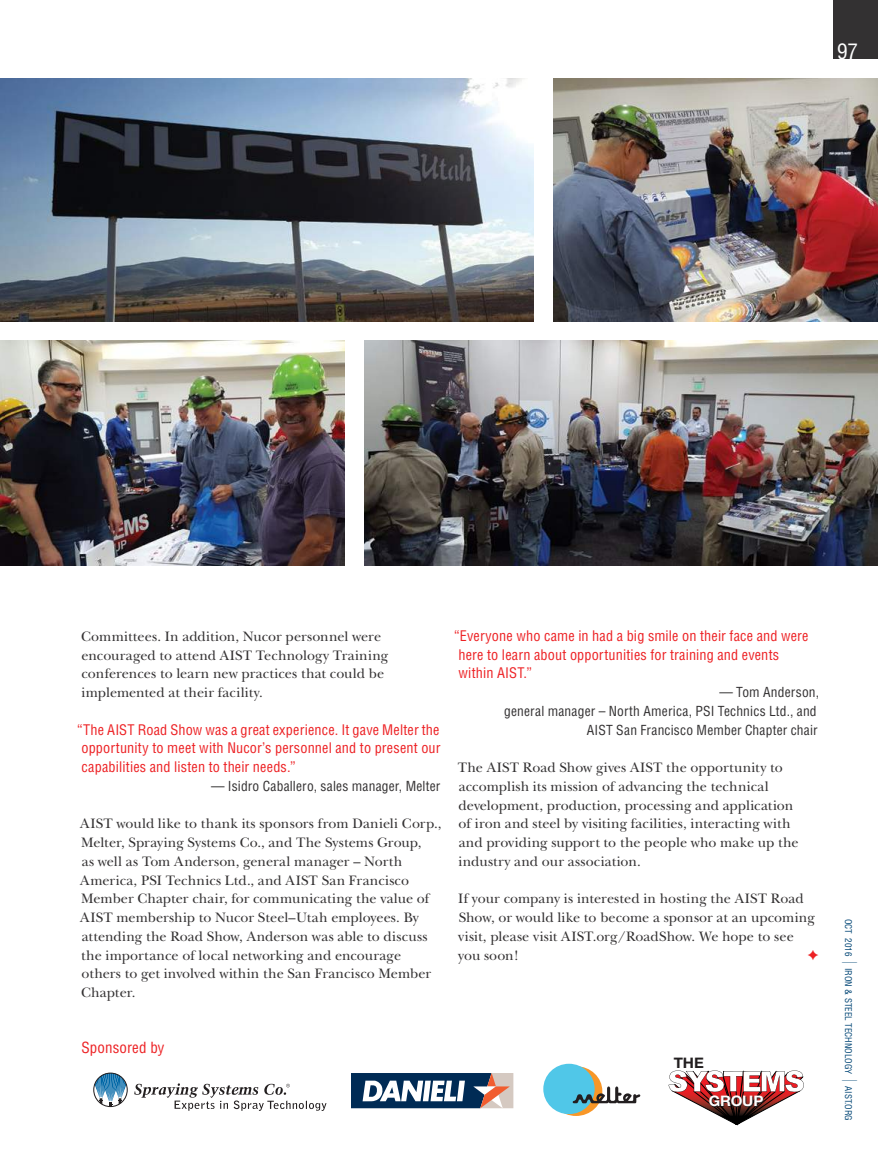
<style>
.page{position:relative;width:878px;height:1175px;background:#fff}
.page>*{position:absolute;margin:0;border:0;box-sizing:border-box;transform-origin:0 0}
.t1{font:condensed 21px "Helvetica";color:#fff}
.t2{font:condensed 15px "Helvetica";letter-spacing:.01em;color:#ed2124}
.t3{font:700 14.55px "Helvetica Neue";letter-spacing:-.01em;color:#fff;scale:1.04 1}
.t4{font:700 14.55px "Helvetica Neue";color:#231f20;scale:1.04 1}
.t5{font:14.25px/18.8px "New Baskerville";letter-spacing:.005em;color:#333132}
.t6{font:condensed 14.25px/18.8px "Helvetica";letter-spacing:.01em;color:#ed2124;text-align:justify}
.t7{font:condensed 13.5px/18.8px "Helvetica";letter-spacing:.015em;color:#333132;text-align:right}
.t8{font:condensed 9px "Helvetica";color:#004575}
</style>
<div class="page">
<div style="left:832px;top:0;width:46px;height:58px;background:#333132"></div>
<img style="left:0;top:78px;width:534px;height:244px">
<img style="left:554px;top:78px;width:324px;height:244px">
<img style="left:364px;top:340px;width:514px;height:226px">
<img style="left:0;top:340px;width:345px;height:226px">
<svg style="left:93px;top:1072px;width:35px;height:35px"></svg>
<svg style="left:134px;top:1083px;width:192px;height:27px"></svg>
<svg style="left:549px;top:1066px;width:53px;height:50px"></svg>
<div style="left:543px;top:1063px;width:51px;height:51px;background:#50c7e8;border-radius:50%"></div>
<svg style="left:572px;top:1086px;width:68px;height:17px"></svg>
<svg style="left:668px;top:1070px;width:135px;height:55px"></svg>
<svg style="left:351px;top:1073px;width:162px;height:35px"></svg>
<h1 class="t1" style="left:837px;top:38px;width:22px">97</h1>
<p class="t5" style="left:81px;top:627px;width:308px">Committees. In addition, Nucor personnel were encouraged to attend AIST Technology Training conferences to learn new practices that could be implemented at their facility.</p>
<p class="t6" style="left:81px;top:720px;width:360px;text-indent:-4px">“The AIST Road Show was a great experience. It gave Melter the opportunity to meet with Nucor’s personnel and to present our capabilities and listen to their needs.”</p>
<p class="t7" style="left:211px;top:776px;width:231px">— Isidro Caballero, sales manager, Melter</p>
<p class="t5" style="left:80px;top:814px;width:363px">AIST would like to thank its sponsors from Danieli Corp., Melter, Spraying Systems Co., and The Systems Group,<br>as well as Tom Anderson, general manager – North America, PSI Technics Ltd., and AIST San Francisco Member Chapter chair, for communicating the value of AIST membership to Nucor Steel–Utah employees. By attending the Road Show, Anderson was able to discuss the importance of local networking and encourage others to get involved within the San Francisco Member Chapter.</p>
<p class="t6" style="left:458px;top:626px;width:351px;text-align:left;text-indent:-4px">“Everyone who came in had a big smile on their face and were here to learn about opportunities for training and events within AIST.”</p>
<p class="t7" style="left:504px;top:682px;width:316px">— Tom Anderson,<br>general manager – North America, PSI Technics Ltd., and<br>AIST San Francisco Member Chapter chair</p>
<p class="t5" style="left:457px;top:758px;width:342px">The AIST Road Show gives AIST the opportunity to accomplish its mission of advancing the technical development, production, processing and application of iron and steel by visiting facilities, interacting with and providing support to the people who make up the industry and our association.</p>
<p class="t5" style="left:458px;top:889px;width:358px">If your company is interested in hosting the AIST Road Show, or would like to become a sponsor at an upcoming visit, please visit AIST.org/RoadShow. We hope to see you soon!</p>
<p class="t2" style="left:81px;top:1038px;width:85px">Sponsored by</p>
<p class="t4" style="left:674px;top:1053px;width:30px">THE</p>
<p class="t3" style="left:708px;top:1091px;width:54px">GROUP</p>
<p class="t8" style="left:854px;top:918px;width:39px;rotate:90deg">OCT 2016</p>
<p class="t8" style="left:854px;top:967px;width:108px;rotate:90deg">IRON &amp; STEEL TECHNOLOGY</p>
<p class="t8" style="left:854px;top:1086px;width:36px;rotate:90deg">AIST.ORG</p>
</div>
